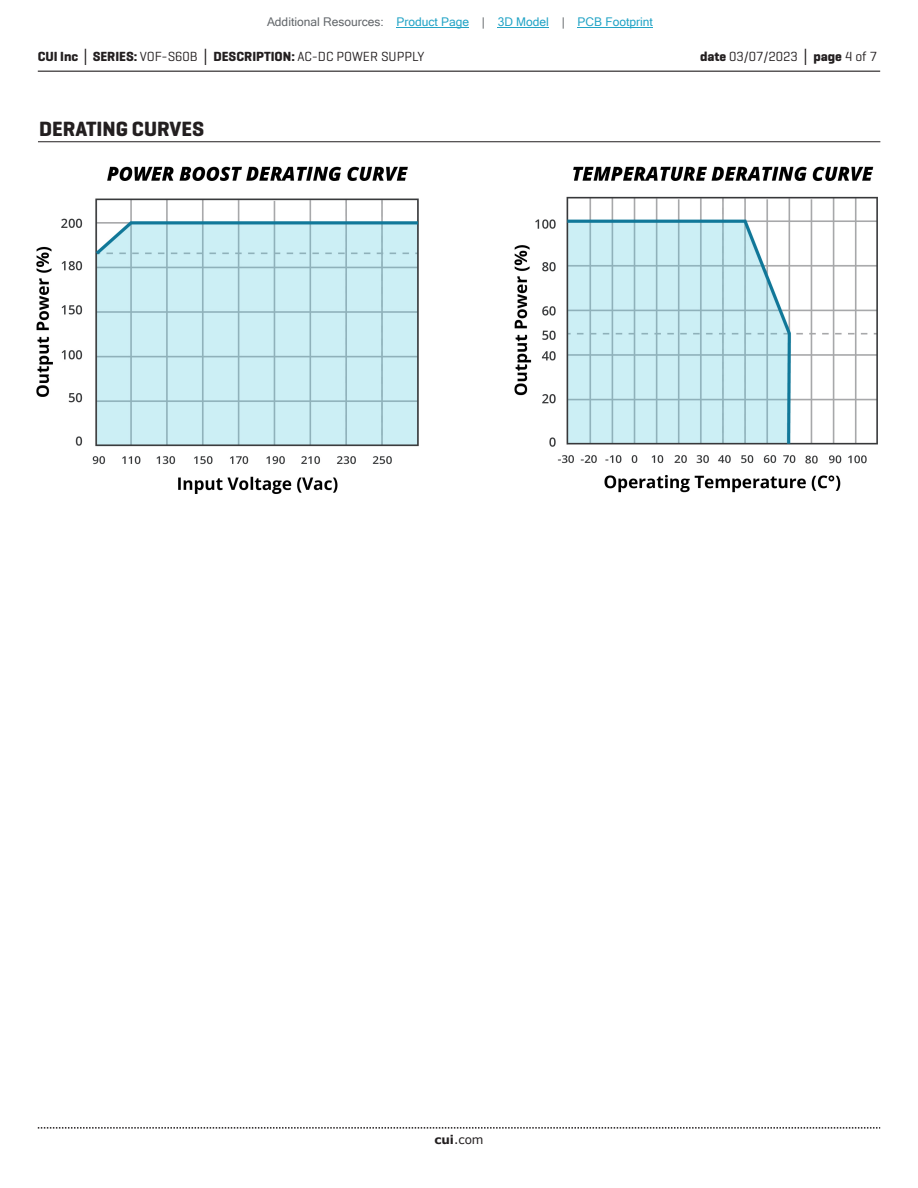
<style>
.page{position:relative;width:918px;height:1188px;background:#fff}
.page>*{position:absolute;margin:0;border:0;box-sizing:border-box;transform-origin:0 0}
.t1{font:700 21px "Geogrotesque";color:#231f20}
.t2{font:700 13.5px "Geogrotesque";color:#231f20}
.t3{font:13.5px "Geogrotesque";color:#231f20}
.t4{font:12px "Microsoft Sans Serif";color:#23a4c6}
.t5{font:12px "Verdana";color:#231f20}
.s1{color:#63676b}
.s2{font-family:"Verdana"}
.s3{font-weight:400}
.s4{font-weight:700}
.s5{font-family:"Verdana";font-weight:700}
</style>
<div class="page">
<hr style="left:38px;top:71px;width:842px;height:1px;background:#231f20">
<svg style="left:38px;top:1127px;width:842px;height:2px"></svg>
<hr style="left:38px;top:141px;width:842px;height:1px;background:#231f20">
<img style="left:36px;top:166px;width:841px;height:328px">
<hr style="left:397px;top:27px;width:72px;height:1px;background:#23a4c6">
<hr style="left:498px;top:27px;width:51px;height:1px;background:#23a4c6">
<hr style="left:578px;top:27px;width:75px;height:1px;background:#23a4c6">
<p class="t4" style="left:267px;top:15px;width:387px"><span class="s1">Additional Resources:</span> Product Page <span class="s1">|</span> 3D Model <span class="s1">|</span> PCB Footprint</p>
<p class="t2" style="left:38px;top:48px;width:388px">CUI Inc <span class="s2">│</span> SERIES: <span class="s3">VOF-S60B</span> <span class="s2">│</span> DESCRIPTION: <span class="s3">AC-DC POWER SUPPLY</span></p>
<p class="t3" style="left:700px;top:48px;width:179px"><span class="s4">date</span> 03/07/2023 <span class="s5">│</span> <span class="s4">page</span> 4 of 7</p>
<h1 class="t1" style="left:39px;top:116px;width:167px">DERATING CURVES</h1>
<p class="t5" style="left:434px;top:1131px;width:51px"><span class="s4">cui</span>.com</p>
</div>
